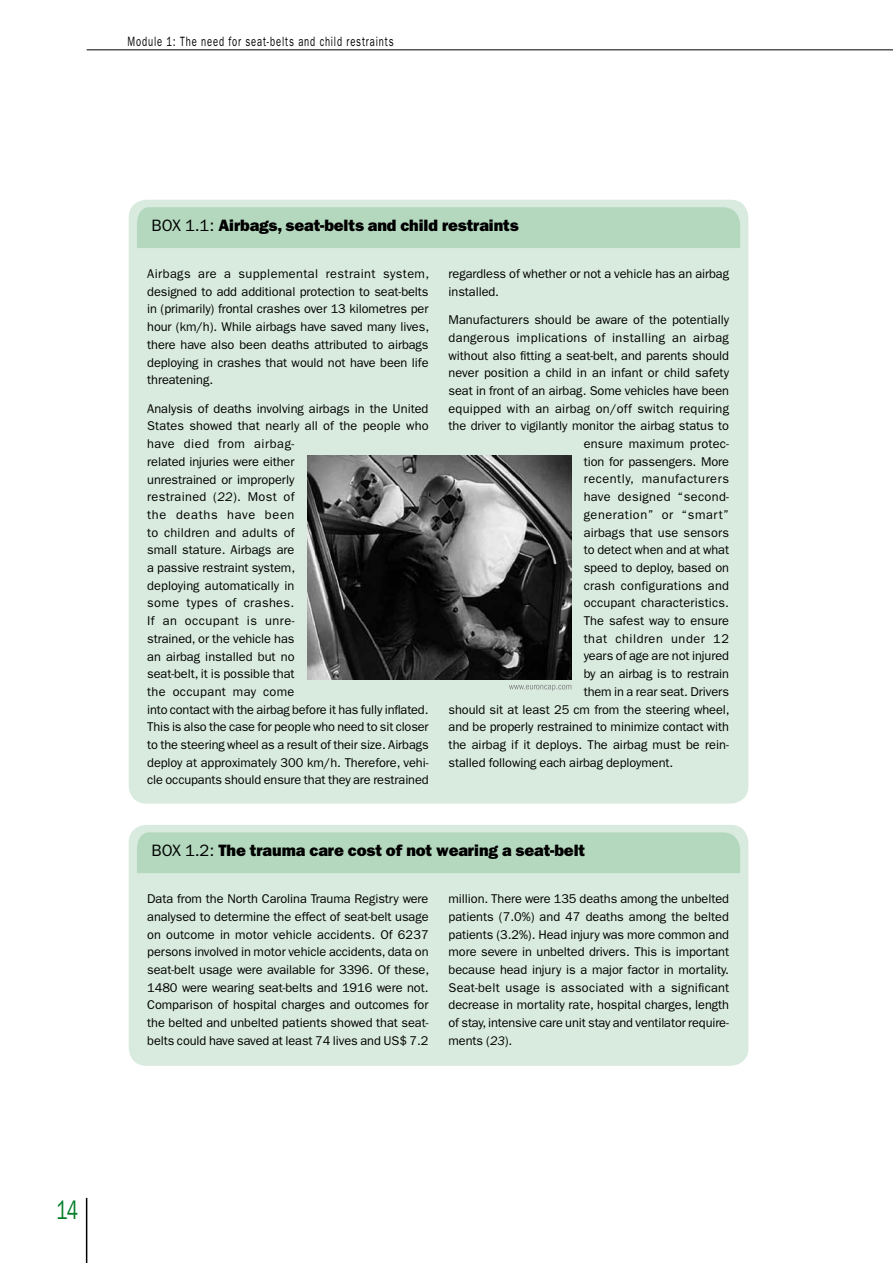
<style>
.page{position:relative;width:893px;height:1263px;background:#fff}
.page>*{position:absolute;margin:0;border:0;box-sizing:border-box;transform-origin:0 0}
.t1{font:27px "ITC Franklin Gothic Std";color:#007d27;scale:.7 1}
.t2{font:16.5px "ITC Franklin Gothic Std Hvy";letter-spacing:-.005em;color:#000}
.t3{font:13.5px "ITC Franklin Gothic Std";letter-spacing:.09em;color:#000;scale:.7 1}
.t4{font:12.75px/17.7px "ITC Franklin Gothic Std";letter-spacing:-.005em;color:#000;text-align:justify}
.t5{font:12.75px "ITC Franklin Gothic Std";letter-spacing:.015em;color:#000}
.t6{font:12.75px "ITC Franklin Gothic Std";letter-spacing:.04em;color:#000}
.t7{font:12.75px "ITC Franklin Gothic Std";letter-spacing:.025em;color:#000}
.t8{font:12.75px "ITC Franklin Gothic Std";letter-spacing:.02em;color:#000}
.t9{font:12.75px "ITC Franklin Gothic Std";letter-spacing:.03em;color:#000}
.s1{font-family:"ITC Franklin Gothic Std"}
.s2{font-style:italic}
</style>
<div class="page">
<hr style="left:87px;top:50px;width:806px;height:1px;background:#000">
<hr style="left:86px;top:1198px;width:1px;height:65px;background:#000">
<div style="left:129px;top:200px;width:619px;height:603px;background:#d9ebdf;border-radius:18px"></div>
<div style="left:137px;top:207px;width:603px;height:41px;background:#b3d8be"></div>
<img style="left:307px;top:456px;width:264px;height:224px">
<svg style="left:509px;top:685px;width:62px;height:6px"></svg>
<div style="left:129px;top:825px;width:619px;height:241px;background:#d9ebdf;border-radius:18px"></div>
<div style="left:137px;top:832px;width:603px;height:41px;background:#b3d8be"></div>
<p class="t3" style="left:128px;top:34px;width:382px">Module 1: The need for seat-belts and child restraints</p>
<h1 class="t1" style="left:57px;top:1195px;width:32px">14</h1>
<p class="t2" style="left:152px;top:216px;width:369px"><span class="s1">BOX 1.1:</span> Airbags, seat-belts and child restraints</p>
<p class="t4" style="left:147px;top:265px;width:284px">Airbags are a supplemental restraint system, designed to add additional protection to seat-belts in (primarily) frontal crashes over 13 kilometres per hour (km/h). While airbags have saved many lives, there have also been deaths attributed to airbags deploying in crashes that would not have been life threatening.</p>
<p class="t4" style="left:147px;top:400px;width:283px;text-align:left">Analysis of deaths involving airbags in the United States showed that nearly all of the people who have died from airbag-<br>related injuries were either<br>unrestrained or improperly<br>restrained (<span class="s2">22</span>). Most of<br>the deaths have been<br>to children and adults of<br>small stature. Airbags are<br>a passive restraint system,<br>deploying automatically in<br>some types of crashes.<br>If an occupant is unre-<br>strained, or the vehicle has<br>an airbag installed but no<br>seat-belt, it is possible that<br>the occupant may come<br>into contact with the airbag before it has fully inflated.<br>This is also the case for people who need to sit closer to the steering wheel as a result of their size. Airbags deploy at approximately 300 km/h. Therefore, vehi&shy;cle occupants should ensure that they are restrained</p>
<p class="t4" style="left:449px;top:265px;width:282px">regardless of whether or not a vehicle has an airbag installed.</p>
<p class="t4" style="left:449px;top:311px;width:282px">Manufacturers should be aware of the potentially</p>
<p class="t7" style="left:449px;top:330px;width:282px">dangerous implications of installing an airbag</p>
<p class="t4" style="left:449px;top:346px;width:282px">without also fitting a seat-belt, and parents should</p>
<p class="t4" style="left:449px;top:364px;width:282px">never position a child in an infant or child safety</p>
<p class="t4" style="left:449px;top:382px;width:282px">seat in front of an airbag. Some vehicles have been</p>
<p class="t5" style="left:449px;top:401px;width:282px">equipped with an airbag on/off switch requiring</p>
<p class="t4" style="left:449px;top:417px;width:282px">the driver to vigilantly monitor the airbag status to</p>
<p class="t8" style="left:584px;top:436px;width:147px">ensure maximum protec-</p>
<p class="t4" style="left:584px;top:453px;width:147px">tion for passengers. More</p>
<p class="t6" style="left:584px;top:472px;width:147px">recently, manufacturers</p>
<p class="t9" style="left:584px;top:489px;width:147px">have designed “second-</p>
<p class="t6" style="left:584px;top:507px;width:147px">generation” or “smart”</p>
<p class="t4" style="left:584px;top:523px;width:147px">airbags that use sensors</p>
<p class="t4" style="left:584px;top:541px;width:147px">to detect when and at what</p>
<p class="t4" style="left:584px;top:559px;width:147px">speed to deploy, based on</p>
<p class="t5" style="left:584px;top:578px;width:147px">crash configurations and</p>
<p class="t5" style="left:584px;top:596px;width:147px">occupant characteristics.</p>
<p class="t4" style="left:584px;top:612px;width:147px">The safest way to ensure</p>
<p class="t6" style="left:584px;top:631px;width:147px">that children under 12</p>
<p class="t4" style="left:584px;top:647px;width:147px">years of age are not injured</p>
<p class="t4" style="left:584px;top:665px;width:147px">by an airbag is to restrain</p>
<p class="t4" style="left:584px;top:683px;width:147px">them in a rear seat. Drivers</p>
<p class="t4" style="left:449px;top:700px;width:283px">should sit at least 25 cm from the steering wheel,</p>
<p class="t4" style="left:449px;top:718px;width:282px">and be properly restrained to minimize contact with</p>
<p class="t4" style="left:449px;top:736px;width:282px">the airbag if it deploys. The airbag must be rein-</p>
<p class="t4" style="left:449px;top:753px;width:226px">stalled following each airbag deployment.</p>
<p class="t2" style="left:152px;top:841px;width:435px"><span class="s1">BOX 1.2:</span> The trauma care cost of not wearing a seat-belt</p>
<p class="t4" style="left:147px;top:890px;width:283px">Data from the North Carolina Trauma Registry were analysed to determine the effect of seat-belt usage on outcome in motor vehicle accidents. Of 6237 persons involved in motor vehicle accidents, data on seat-belt usage were available for 3396. Of these, 1480 were wearing seat-belts and 1916 were not.<br>Comparison of hospital charges and outcomes for the belted and unbelted patients showed that seat&shy;belts could have saved at least 74 lives and US$ 7.2</p>
<p class="t4" style="left:449px;top:890px;width:282px">million. There were 135 deaths among the unbelted patients (7.0%) and 47 deaths among the belted patients (3.2%). Head injury was more common and more severe in unbelted drivers. This is important because head injury is a major factor in mortality.<br>Seat-belt usage is associated with a significant decrease in mortality rate, hospital charges, length of stay, intensive care unit stay and ventilator require&shy;ments (<span class="s2">23</span>).</p>
</div>
